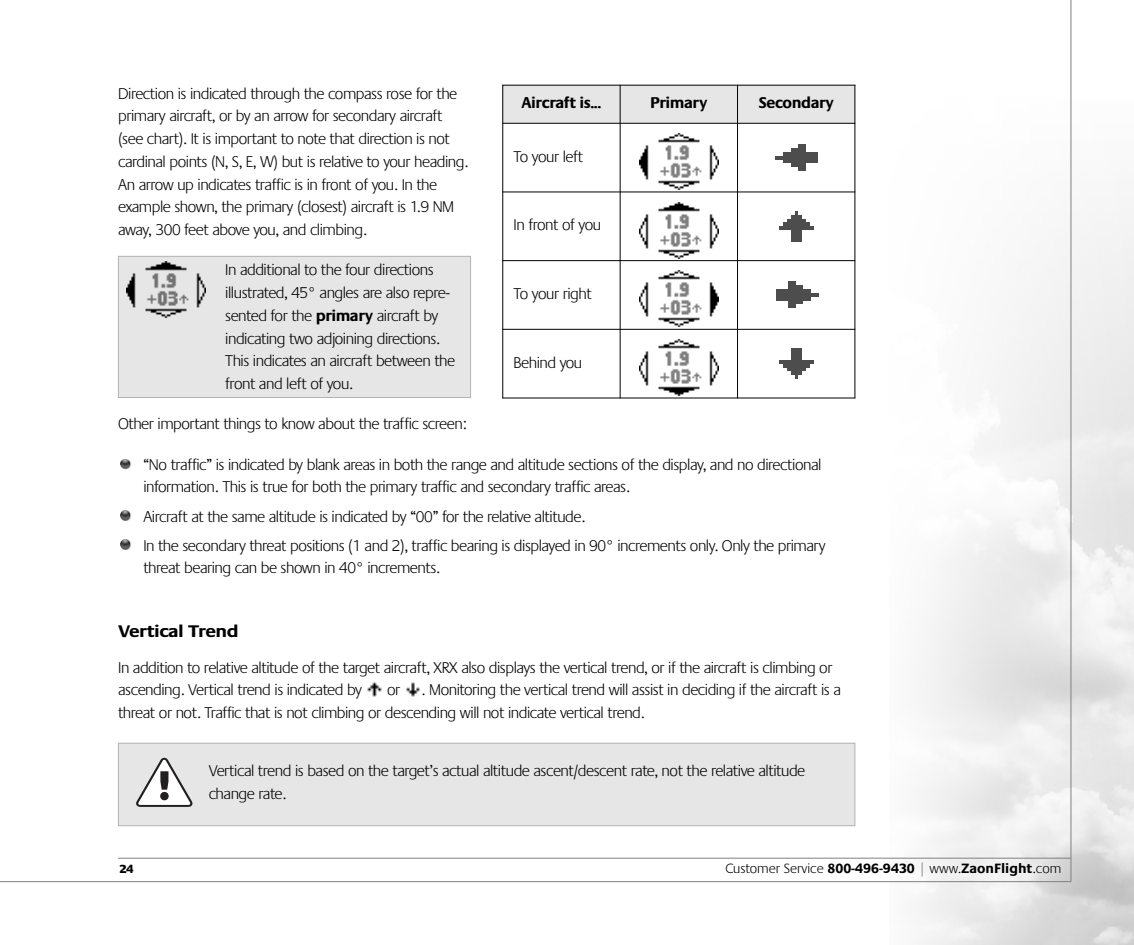
<style>
.page{position:relative;width:1134px;height:945px;background:#fff}
.page>*{position:absolute;margin:0;border:0;box-sizing:border-box;transform-origin:0 0}
.t1{font:700 17.5px "Praxis";letter-spacing:-.03em;color:#000;scale:1.1 1}
.t2{font:300 16.1px/22.8px "Praxis";letter-spacing:-.025em;color:#000}
.t3{font:700 16.1px "Praxis";letter-spacing:-.03em;color:#000}
.t4{font:300 14px "Praxis";color:#000}
.t5{font:800 12.25px "Praxis";color:#000}
.s1{font-weight:700}
.s2{color:#808080}
</style>
<div class="page">
<div style="left:118px;top:743px;width:737px;height:83px;background:#e6e6e6"></div>
<svg style="left:136px;top:757px;width:57px;height:50px"></svg>
<div style="left:118px;top:743px;width:737px;height:83px;border:1px solid #b3b3b3"></div>
<div style="left:118px;top:256px;width:353px;height:142px;background:#e6e6e6"></div>
<img style="left:127px;top:262px;width:78px;height:56px">
<div style="left:118px;top:256px;width:353px;height:142px;border:1px solid #b3b3b3"></div>
<img style="left:889px;top:33px;width:245px;height:912px">
<hr style="left:118px;top:858px;width:953px;height:1px;background:#808080">
<img style="left:406px;top:683px;width:14px;height:14px">
<img style="left:367px;top:683px;width:15px;height:14px">
<svg style="left:121px;top:540px;width:10px;height:11px"></svg>
<svg style="left:121px;top:511px;width:10px;height:10px"></svg>
<svg style="left:121px;top:459px;width:10px;height:11px"></svg>
<hr style="left:1071px;top:0;width:1px;height:882px;background:#808080">
<hr style="left:0;top:881px;width:1071px;height:1px;background:#808080">
<div style="left:502px;top:85px;width:118px;height:38px;background:#e6e6e6"></div>
<div style="left:620px;top:85px;width:118px;height:38px;background:#e6e6e6"></div>
<div style="left:738px;top:85px;width:117px;height:38px;background:#e6e6e6"></div>
<img style="left:639px;top:133px;width:79px;height:56px">
<img style="left:775px;top:144px;width:43px;height:27px">
<img style="left:639px;top:202px;width:79px;height:56px">
<img style="left:779px;top:211px;width:35px;height:31px">
<img style="left:639px;top:271px;width:79px;height:56px">
<img style="left:776px;top:281px;width:43px;height:27px">
<img style="left:639px;top:339px;width:79px;height:56px">
<img style="left:779px;top:348px;width:35px;height:31px">
<hr style="left:502px;top:85px;width:1px;height:313px;background:#000">
<hr style="left:620px;top:85px;width:1px;height:313px;background:#000">
<hr style="left:737px;top:85px;width:1px;height:313px;background:#000">
<hr style="left:855px;top:85px;width:1px;height:313px;background:#000">
<hr style="left:502px;top:85px;width:353px;height:1px;background:#000">
<hr style="left:502px;top:123px;width:353px;height:1px;background:#000">
<hr style="left:502px;top:192px;width:353px;height:1px;background:#000">
<hr style="left:502px;top:260px;width:353px;height:1px;background:#000">
<hr style="left:502px;top:329px;width:353px;height:1px;background:#000">
<hr style="left:502px;top:398px;width:353px;height:1px;background:#000">
<p class="t2" style="left:118px;top:82px;width:352px">Direction is indicated through the compass rose for the primary aircraft, or by an arrow for secondary aircraft (see chart). It is important to note that direction is not cardinal points (N, S, E, W) but is relative to your heading.<br>An arrow up indicates traffic is in front of you. In the example shown, the primary (closest) aircraft is 1.9 NM away, 300 feet above you, and climbing.</p>
<p class="t2" style="left:225px;top:259px;width:231px">In additional to the four directions illustrated, 45° angles are also repre&shy;sented for the <span class="s1">primary</span> aircraft by indicating two adjoining directions.<br>This indicates an aircraft between the front and left of you.</p>
<p class="t2" style="left:118px;top:413px;width:350px">Other important things to know about the traffic screen:</p>
<p class="t2" style="left:143px;top:453px;width:680px">“No traffic” is indicated by blank areas in both the range and altitude sections of the display, and no directional information. This is true for both the primary traffic and secondary traffic areas.</p>
<p class="t2" style="left:143px;top:501px;width:684px;line-height:29.1px">Aircraft at the same altitude is indicated by “00” for the relative altitude.<br>In the secondary threat positions (1 and 2), traffic bearing is displayed in 90° increments only. Only the primary</p>
<p class="t2" style="left:143px;top:556px;width:298px">threat bearing can be shown in 40° increments.</p>
<p class="t3" style="left:521px;top:93px;width:81px">Aircraft is...</p>
<p class="t3" style="left:650px;top:93px;width:59px">Primary</p>
<p class="t3" style="left:758px;top:93px;width:77px">Secondary</p>
<p class="t2" style="left:514px;top:145px;width:71px">To your left</p>
<p class="t2" style="left:514px;top:213px;width:89px">In front of you</p>
<p class="t2" style="left:514px;top:282px;width:80px">To your right</p>
<p class="t2" style="left:514px;top:351px;width:70px">Behind you</p>
<p class="t1" style="left:118px;top:621px;width:111px">Vertical Trend</p>
<p class="t2" style="left:118px;top:656px;width:716px">In addition to relative altitude of the target aircraft, XRX also displays the vertical trend, or if the aircraft is climbing or ascending. Vertical trend is indicated by</p>
<p class="t2" style="left:118px;top:678px;width:724px;text-indent:303px">. Monitoring the vertical trend will assist in deciding if the aircraft is a threat or not. Traffic that is not climbing or descending will not indicate vertical trend.</p>
<p class="t2" style="left:387px;top:678px;width:15px">or</p>
<p class="t2" style="left:209px;top:759px;width:598px">Vertical trend is based on the target’s actual altitude ascent/descent rate, not the relative altitude change rate.</p>
<p class="t5" style="left:120px;top:862px;width:15px">24</p>
<p class="t4" style="left:725px;top:860px;width:337px">Customer Service <span class="s1">800-496-9430</span> <span class="s2">|</span> www.<span class="s1">ZaonFlight</span>.com</p>
</div>
